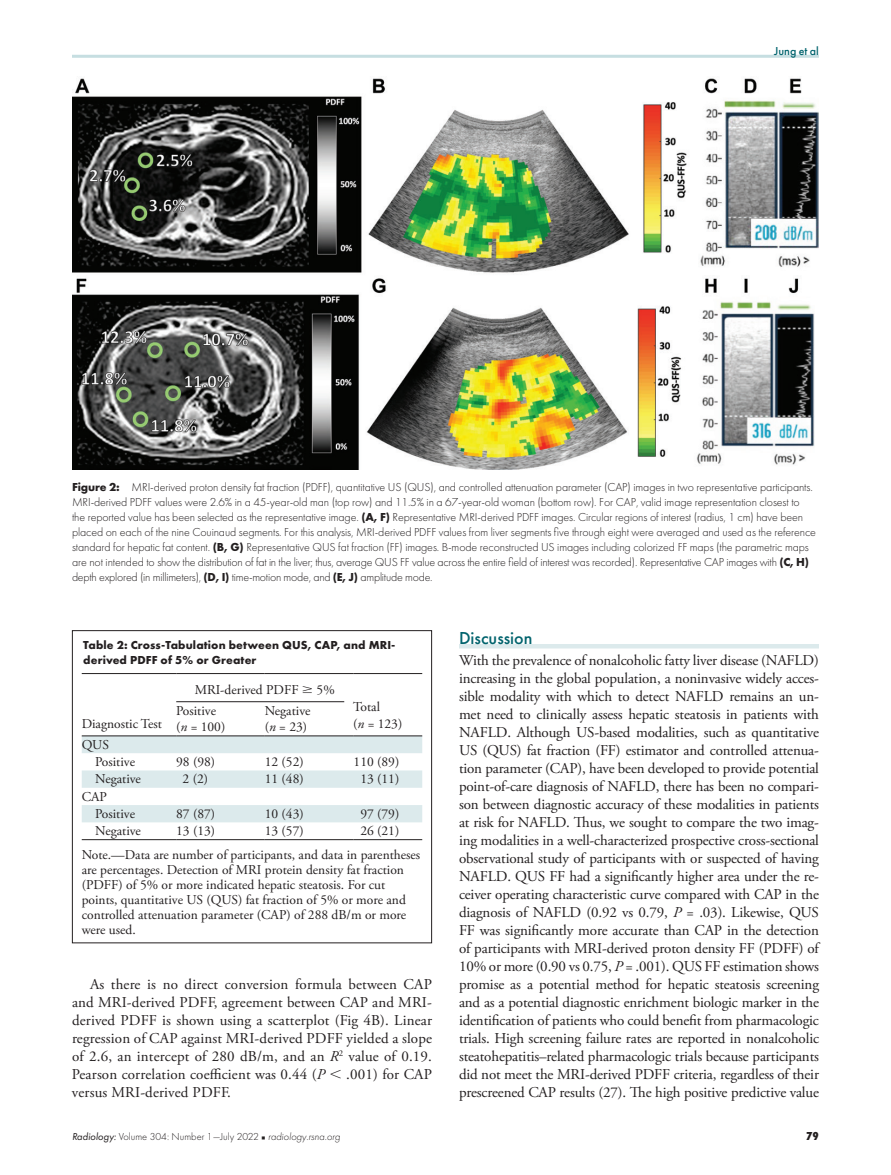
<style>
.page{position:relative;width:891px;height:1175px;background:#fff}
.page>*{position:absolute;margin:0;border:0;box-sizing:border-box;transform-origin:0 0}
.t1{font:500 18px "Futura PT";color:#00636d}
.t2{font:15px/18px "Adobe Garamond Pro";letter-spacing:-.005em;color:#231f20;text-align:justify}
.t3{font:13.5px/15px "Adobe Garamond Pro";color:#231f20}
.t4{font:300 12px/15px "Futura PT";letter-spacing:-.01em;color:#231f20}
.t5{font:700 12px/15px "Futura PT";letter-spacing:.01em;color:#231f20}
.t6{font:500 12px "Futura PT";color:#00636d}
.t7{font:800 12px "Futura PT Cond";color:#231f20}
.t8{font:300 10.5px "Futura PT";color:#231f20}
.s1{font-weight:700}
.s2{font-style:italic}
.s3{font-family:"Universal Greekwith Math Pi"}
.s4{font-weight:400;font-style:italic}
.s5{font-family:"Universal Newswith Comm Pi";font-weight:400;font-size:6px}
</style>
<div class="page">
<hr style="left:72px;top:55px;width:747px;height:3px;background:#c6dee1">
<hr style="left:459px;top:644px;width:360px;height:4px;background:#dceaec">
<img style="left:72px;top:78px;width:747px;height:391px">
<svg style="left:82px;top:736px;width:340px;height:86px"></svg>
<hr style="left:82px;top:673px;width:94px;height:1px;background:#231f20">
<hr style="left:176px;top:673px;width:89px;height:1px;background:#231f20">
<hr style="left:265px;top:673px;width:88px;height:1px;background:#231f20">
<hr style="left:353px;top:673px;width:69px;height:1px;background:#231f20">
<hr style="left:82px;top:735px;width:94px;height:1px;background:#231f20">
<hr style="left:353px;top:735px;width:69px;height:1px;background:#231f20">
<hr style="left:82px;top:839px;width:94px;height:1px;background:#231f20">
<hr style="left:176px;top:839px;width:89px;height:1px;background:#231f20">
<hr style="left:265px;top:839px;width:88px;height:1px;background:#231f20">
<hr style="left:353px;top:839px;width:69px;height:1px;background:#231f20">
<hr style="left:176px;top:735px;width:89px;height:1px;background:#231f20">
<hr style="left:265px;top:735px;width:88px;height:1px;background:#231f20">
<hr style="left:176px;top:701px;width:168px;height:1px;background:#231f20">
<div style="left:72px;top:630px;width:360px;height:313px;border:1px solid #231f20"></div>
<p class="t6" style="left:774px;top:44px;width:46px">Jung et al</p>
<p class="t4" style="left:72px;top:479px;width:746px"><span class="s1">Figure 2:</span> MRI-derived proton density fat fraction (PDFF), quantitative US (QUS), and controlled attenuation parameter (CAP) images in two representative participants.<br>MRI-derived PDFF values were 2.6% in a 45-year-old man (top row) and 11.5% in a 67-year-old woman (bottom row). For CAP, valid image representation closest to<br>the reported value has been selected as the representative image. <span class="s1">(A, F)</span> Representative MRI-derived PDFF images. Circular regions of interest (radius, 1 cm) have been placed on each of the nine Couinaud segments. For this analysis, MRI-derived PDFF values from liver segments five through eight were averaged and used as the reference standard for hepatic fat content. <span class="s1">(B, G)</span> Representative QUS fat fraction (FF) images. B-mode reconstructed US images including colorized FF maps (the parametric maps are not intended to show the distribution of fat in the liver; thus, average QUS FF value across the entire field of interest was recorded). Representative CAP images with <span class="s1">(C, H) </span>depth explored (in millimeters), <span class="s1">(D, I)</span> time-motion mode, and <span class="s1">(E, J)</span> amplitude mode.</p>
<p class="t5" style="left:83px;top:637px;width:314px">Table 2: Cross-Tabulation between QUS, CAP, and MRI&shy;derived PDFF of 5% or Greater</p>
<p class="t3" style="left:82px;top:716px;width:82px">Diagnostic Test</p>
<p class="t3" style="left:95px;top:736px;width:41px;line-height:17.2px;text-indent:-14px">QUS<br>Positive</p>
<p class="t3" style="left:195px;top:682px;width:105px">MRI-derived PDFF</p>
<p class="t3" style="left:317px;top:682px;width:20px">5%</p>
<p class="t3" style="left:176px;top:703px;width:51px;line-height:16.5px">Positive (<span class="s2">n</span> = 100)</p>
<p class="t3" style="left:265px;top:703px;width:47px;line-height:16.5px">Negative (<span class="s2">n</span> = 23)</p>
<p class="t3" style="left:353px;top:699px;width:51px;line-height:16.5px">Total<br>(<span class="s2">n</span> = 123)</p>
<p class="t3" style="left:176px;top:754px;width:41px">98 (98)</p>
<p class="t3" style="left:265px;top:754px;width:41px">12 (52)</p>
<p class="t3" style="left:354px;top:754px;width:47px">110 (89)</p>
<p class="t3" style="left:95px;top:772px;width:47px">Negative</p>
<p class="t3" style="left:183px;top:772px;width:27px">2 (2)</p>
<p class="t3" style="left:265px;top:772px;width:41px">11 (48)</p>
<p class="t3" style="left:360px;top:772px;width:41px">13 (11)</p>
<p class="t3" style="left:95px;top:788px;width:41px;line-height:17.2px;text-indent:-14px">CAP<br>Positive</p>
<p class="t3" style="left:176px;top:806px;width:41px">87 (87)</p>
<p class="t3" style="left:265px;top:806px;width:41px">10 (43)</p>
<p class="t3" style="left:360px;top:806px;width:41px">97 (79)</p>
<p class="t3" style="left:82px;top:819px;width:340px;line-height:23.2px;text-indent:279px">26 (21)<br>Note.—Data are number of participants, and data in parentheses</p>
<p class="t3" style="left:82px;top:862px;width:326px">are percentages. Detection of MRI protein density fat fraction (PDFF) of 5% or more indicated hepatic steatosis. For cut points, quantitative US (QUS) fat fraction of 5% or more and controlled attenuation parameter (CAP) of 288 dB/m or more were used.</p>
<p class="t3" style="left:95px;top:824px;width:47px">Negative</p>
<p class="t3" style="left:176px;top:824px;width:41px">13 (13)</p>
<p class="t3" style="left:265px;top:824px;width:41px">13 (57)</p>
<p class="t2" style="left:72px;top:976px;width:362px;text-indent:18px">As there is no direct conversion formula between CAP and MRI-derived PDFF, agreement between CAP and MRI&shy;derived PDFF is shown using a scatterplot (Fig 4B). Linear regression of CAP against MRI-derived PDFF yielded a slope of 2.6, an intercept of 280 dB/m, and an <span class="s2">R</span><sup>2</sup> value of 0.19.<br>Pearson correlation coefficient was 0.44 (<span class="s2">P</span> <span class="s3">,</span> .001) for CAP versus MRI-derived PDFF.</p>
<p class="t1" style="left:459px;top:627px;width:75px">Discussion</p>
<p class="t2" style="left:459px;top:652px;width:362px">With the prevalence of nonalcoholic fatty liver disease (NAFLD) increasing in the global population, a noninvasive widely acces&shy;sible modality with which to detect NAFLD remains an un&shy;met need to clinically assess hepatic steatosis in patients with NAFLD. Although US-based modalities, such as quantitative US (QUS) fat fraction (FF) estimator and controlled attenua&shy;tion parameter (CAP), have been developed to provide potential point-of-care diagnosis of NAFLD, there has been no compari&shy;son between diagnostic accuracy of these modalities in patients at risk for NAFLD. Thus, we sought to compare the two imag&shy;ing modalities in a well-characterized prospective cross-sectional observational study of participants with or suspected of having NAFLD. QUS FF had a significantly higher area under the re&shy;ceiver operating characteristic curve compared with CAP in the diagnosis of NAFLD (0.92 vs 0.79, <span class="s2">P</span> = .03). Likewise, QUS FF was significantly more accurate than CAP in the detection of participants with MRI-derived proton density FF (PDFF) of 10% or more (0.90 vs 0.75, <span class="s2">P</span> = .001). QUS FF estimation shows promise as a potential method for hepatic steatosis screening and as a potential diagnostic enrichment biologic marker in the identification of patients who could benefit from pharmacologic trials. High screening failure rates are reported in nonalcoholic steatohepatitis–related pharmacologic trials because participants did not meet the MRI-derived PDFF criteria, regardless of their prescreened CAP results (27). The high positive predictive value</p>
<p class="t8" style="left:72px;top:1131px;width:270px"><span class="s4">Radiology:</span> Volume 304: Number 1—July 2022 <span class="s5">n</span> <span class="s2">radiology.rsna.org</span></p>
<p class="t7" style="left:806px;top:1129px;width:14px">79</p>
</div>
